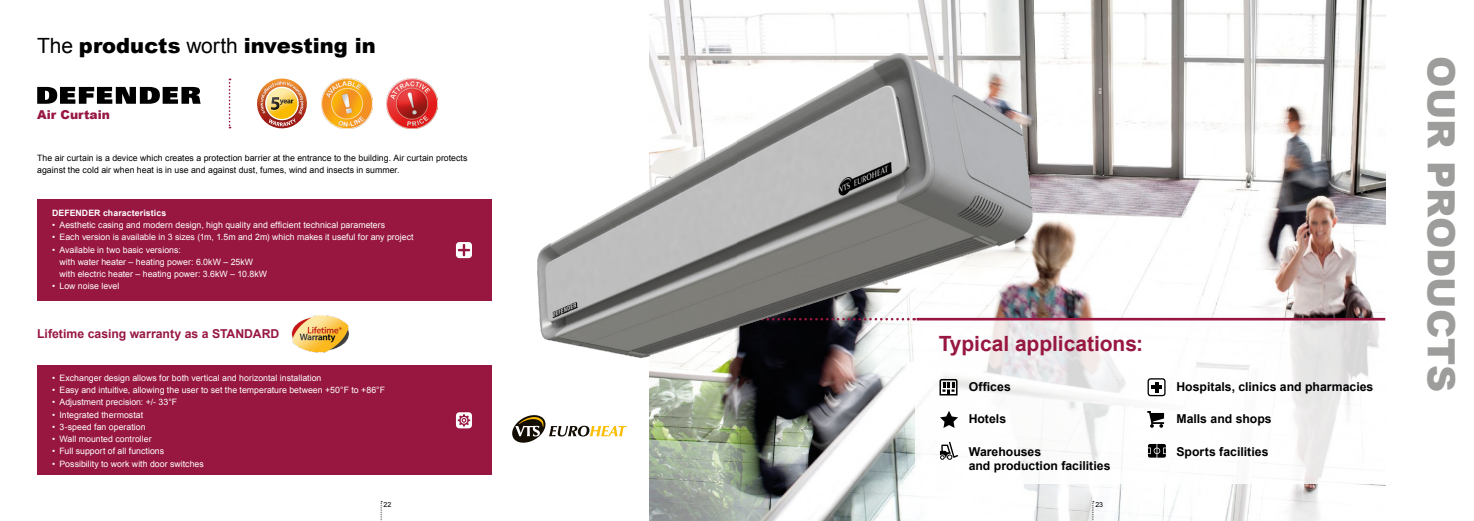
<style>
.page{position:relative;width:1474px;height:521px;background:#fff}
.page>*{position:absolute;margin:0;border:0;box-sizing:border-box;transform-origin:0 0}
.t1{font:900 37.62px "Arial";color:#9d9d9c}
.t2{font:900 21px "Arial";color:#000}
.t3{font:700 21px "Arial";letter-spacing:-.005em;color:#971741}
.t4{font:700 12.25px/14.7px "Arial";color:#000}
.t5{font:700 12.25px "Arial";color:#971741}
.t6{font:900 12.25px "Arial";letter-spacing:.005em;color:#971741}
.t7{font:8.75px/12.2px "Arial";letter-spacing:.005em;color:#fff}
.t8{font:8.75px/12.2px "Arial";letter-spacing:.005em;color:#000}
.t9{font:700 8.75px "Arial";letter-spacing:.01em;color:#fff}
.t10{font:7px "Arial";color:#000}
.s1{font-weight:400}
</style>
<div class="page">
<img style="left:649px;top:0;width:736px;height:521px">
<svg style="left:229px;top:79px;width:1px;height:49px"></svg>
<img style="left:322px;top:78px;width:50px;height:51px">
<img style="left:387px;top:78px;width:50px;height:51px">
<img style="left:257px;top:79px;width:50px;height:49px">
<img style="left:263px;top:87px;width:38px;height:35px">
<img style="left:264px;top:88px;width:35px;height:33px">
<img style="left:269px;top:81px;width:24px;height:7px">
<img style="left:269px;top:118px;width:27px;height:8px">
<svg style="left:271px;top:97px;width:22px;height:13px"></svg>
<svg style="left:37px;top:87px;width:164px;height:17px"></svg>
<div style="left:37px;top:199px;width:455px;height:102px;background:#971741"></div>
<div style="left:37px;top:365px;width:455px;height:110px;background:#971741"></div>
<svg style="left:456px;top:412px;width:16px;height:16px"></svg>
<svg style="left:512px;top:415px;width:114px;height:28px"></svg>
<svg style="left:456px;top:242px;width:16px;height:16px"></svg>
<img style="left:537px;top:46px;width:535px;height:326px">
<img style="left:291px;top:315px;width:58px;height:38px">
<svg style="left:381px;top:501px;width:1px;height:20px"></svg>
<svg style="left:915px;top:319px;width:471px;height:164px"></svg>
<hr style="left:916px;top:318px;width:469px;height:2px;background:#971741">
<svg style="left:1147px;top:411px;width:17px;height:17px"></svg>
<div style="left:1147px;top:378px;width:18px;height:18px;border:1px solid #000;border-radius:2px"></div>
<svg style="left:1154px;top:382px;width:4px;height:10px"></svg>
<svg style="left:1151px;top:386px;width:10px;height:3px"></svg>
<svg style="left:940px;top:411px;width:18px;height:17px"></svg>
<svg style="left:1147px;top:444px;width:19px;height:14px"></svg>
<svg style="left:939px;top:379px;width:18px;height:16px"></svg>
<svg style="left:940px;top:442px;width:18px;height:18px"></svg>
<svg style="left:738px;top:318px;width:176px;height:2px"></svg>
<svg style="left:1092px;top:501px;width:1px;height:20px"></svg>
<h2 class="t2" style="left:37px;top:30px;width:340px"><span class="s1">The</span> products <span class="s1">worth</span> investing in</h2>
<h3 class="t6" style="left:37px;top:105px;width:74px">Air Curtain</h3>
<p class="t8" style="left:37px;top:152px;width:432px">The air curtain is a device which creates a protection barrier at the entrance to the building. Air curtain protects against the cold air when heat is in use and against dust, fumes, wind and insects in summer.</p>
<p class="t9" style="left:52px;top:207px;width:116px">DEFENDER characteristics</p>
<p class="t7" style="left:52px;top:219px;width:334px">• Aesthetic casing and modern design, high quality and efficient technical parameters</p>
<p class="t7" style="left:52px;top:231px;width:363px">• Each version is available in 3 sizes (1m, 1.5m and 2m) which makes it useful for any project</p>
<p class="t7" style="left:60px;top:244px;width:209px;text-indent:-7px">• Available in two basic versions:<br>with water heater – heating power: 6.0kW – 25kW with electric heater – heating power: 3.6kW – 10.8kW</p>
<p class="t7" style="left:52px;top:280px;width:69px">• Low noise level</p>
<h3 class="t5" style="left:37px;top:325px;width:244px">Lifetime casing warranty as a STANDARD</h3>
<p class="t7" style="left:52px;top:372px;width:271px">• Exchanger design allows for both vertical and horizontal installation</p>
<p class="t7" style="left:52px;top:384px;width:334px">• Easy and intuitive, allowing the user to set the temperature between +50°F to +86°F</p>
<p class="t7" style="left:52px;top:396px;width:127px">• Adjustment precision: +/- 33°F</p>
<p class="t7" style="left:52px;top:409px;width:93px">• Integrated thermostat</p>
<p class="t7" style="left:52px;top:421px;width:95px">• 3-speed fan operation</p>
<p class="t7" style="left:52px;top:433px;width:101px">• Wall mounted controller</p>
<p class="t7" style="left:52px;top:445px;width:114px">• Full support of all functions</p>
<p class="t7" style="left:52px;top:458px;width:153px">• Possibility to work with door switches</p>
<p class="t10" style="left:383px;top:500px;width:9px">22</p>
<h2 class="t3" style="left:938px;top:330px;width:206px">Typical applications:</h2>
<h3 class="t4" style="left:968px;top:380px;width:44px">Offices</h3>
<h3 class="t4" style="left:968px;top:412px;width:39px">Hotels</h3>
<h3 class="t4" style="left:968px;top:444px;width:143px">Warehouses<br>and production facilities</h3>
<p class="t10" style="left:1095px;top:500px;width:9px">23</p>
<h3 class="t4" style="left:1176px;top:380px;width:198px">Hospitals, clinics and pharmacies</h3>
<h3 class="t4" style="left:1176px;top:412px;width:97px">Malls and shops</h3>
<h3 class="t4" style="left:1176px;top:444px;width:93px">Sports facilities</h3>
<h1 class="t1" style="left:1468px;top:56px;width:337px;rotate:90deg">OUR PRODUCTS</h1>
</div>
